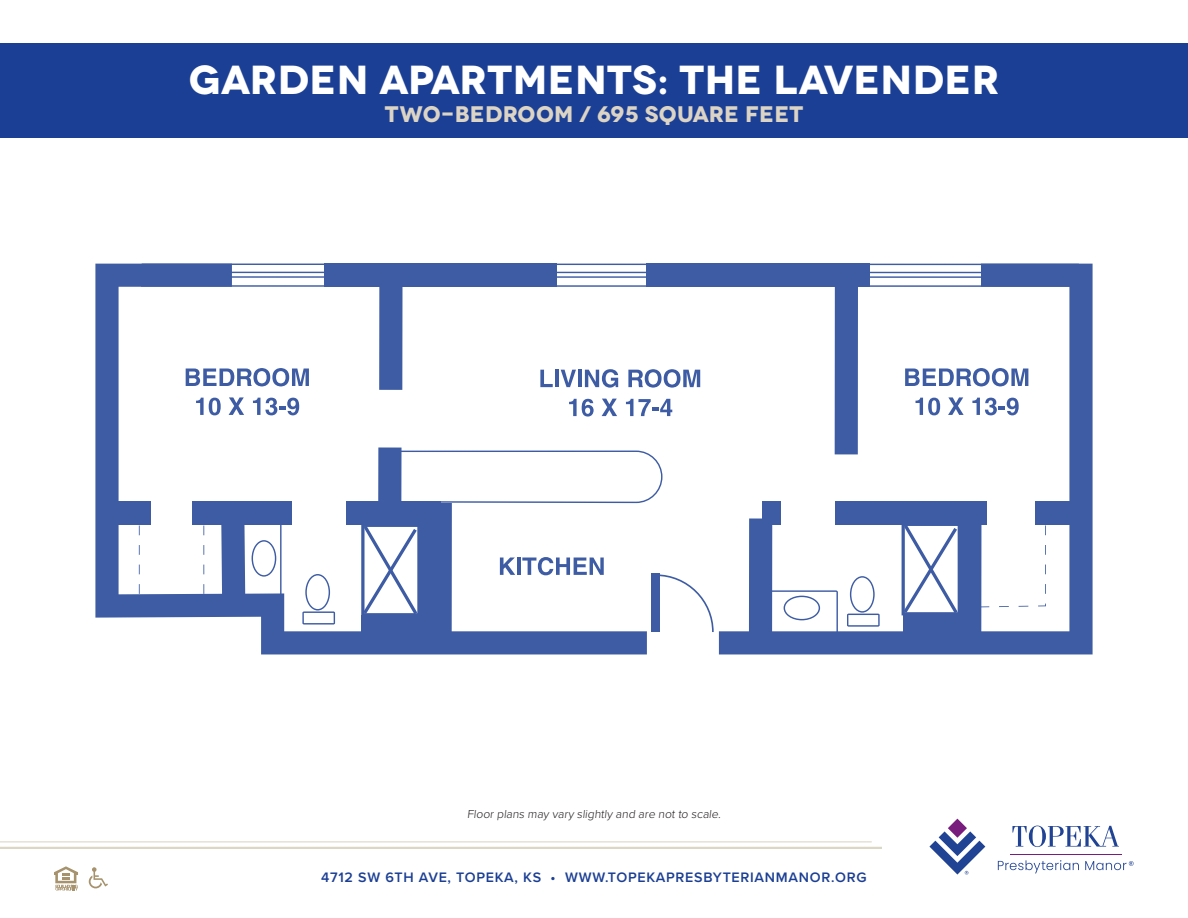
<style>
.page{position:relative;width:1188px;height:918px;background:#fff}
.page>*{position:absolute;margin:0;border:0;box-sizing:border-box;transform-origin:0 0}
.t1{font:700 40.5px "Novecentowide";letter-spacing:.01em;color:#fff}
.t2{font:700 22.5px "Novecentowide";letter-spacing:.01em;color:#dcd4c5}
.t3{font:600 14.25px "Proxima Nova";letter-spacing:.05em;color:#1b3f94}
.t4{font:300 12px "Proxima Nova";color:#231f20}
</style>
<div class="page">
<div style="left:0;top:43px;width:1188px;height:95px;background:#1b3f94"></div>
<svg style="left:54px;top:866px;width:24px;height:25px"></svg>
<svg style="left:89px;top:867px;width:19px;height:21px"></svg>
<hr style="left:0;top:841px;width:872px;height:1px;background:#a7996e">
<hr style="left:0;top:847px;width:882px;height:2px;background:#a7996e">
<hr style="left:1010px;top:854px;width:112px;height:1px;background:#781d7d">
<svg style="left:998px;top:860px;width:81px;height:13px"></svg>
<svg style="left:1085px;top:861px;width:49px;height:9px"></svg>
<svg style="left:929px;top:819px;width:56px;height:56px"></svg>
<svg style="left:1012px;top:826px;width:107px;height:21px"></svg>
<svg style="left:647px;top:369px;width:53px;height:19px"></svg>
<svg style="left:647px;top:399px;width:25px;height:17px"></svg>
<div style="left:646px;top:264px;width:223px;height:23px;background:#3d5ca4"></div>
<svg style="left:719px;top:264px;width:374px;height:390px"></svg>
<svg style="left:95px;top:264px;width:552px;height:390px"></svg>
<div style="left:1036px;top:502px;width:37px;height:23px;background:#3d5ca4"></div>
<div style="left:836px;top:502px;width:151px;height:23px;background:#3d5ca4"></div>
<div style="left:762px;top:502px;width:18px;height:23px;background:#3d5ca4"></div>
<div style="left:346px;top:502px;width:95px;height:23px;background:#3d5ca4"></div>
<div style="left:193px;top:502px;width:99px;height:23px;background:#3d5ca4"></div>
<div style="left:112px;top:502px;width:39px;height:23px;background:#3d5ca4"></div>
<svg style="left:221px;top:525px;width:61px;height:74px"></svg>
<div style="left:958px;top:518px;width:23px;height:122px;background:#3d5ca4"></div>
<div style="left:749px;top:518px;width:23px;height:122px;background:#3d5ca4"></div>
<div style="left:429px;top:503px;width:23px;height:134px;background:#3d5ca4"></div>
<div style="left:379px;top:275px;width:24px;height:115px;background:#3d5ca4"></div>
<div style="left:835px;top:277px;width:23px;height:177px;background:#3d5ca4"></div>
<hr style="left:141px;top:285px;width:939px;height:2px;background:#1b3f94">
<hr style="left:142px;top:264px;width:937px;height:1px;background:#1b3f94">
<hr style="left:138px;top:276px;width:939px;height:2px;background:#1b3f94">
<hr style="left:139px;top:272px;width:938px;height:1px;background:#1b3f94">
<svg style="left:402px;top:451px;width:260px;height:52px"></svg>
<svg style="left:660px;top:574px;width:54px;height:58px"></svg>
<div style="left:651px;top:573px;width:9px;height:59px;background:#3d5ca4"></div>
<div style="left:378px;top:447px;width:24px;height:69px;background:#3d5ca4"></div>
<svg style="left:981px;top:525px;width:65px;height:82px"></svg>
<svg style="left:847px;top:576px;width:33px;height:51px"></svg>
<svg style="left:765px;top:590px;width:73px;height:51px"></svg>
<svg style="left:905px;top:368px;width:123px;height:18px"></svg>
<svg style="left:916px;top:398px;width:24px;height:17px"></svg>
<svg style="left:948px;top:397px;width:16px;height:18px"></svg>
<svg style="left:972px;top:398px;width:47px;height:17px"></svg>
<svg style="left:361px;top:525px;width:57px;height:90px"></svg>
<svg style="left:902px;top:525px;width:56px;height:90px"></svg>
<div style="left:361px;top:615px;width:75px;height:28px;background:#3d5ca4"></div>
<div style="left:903px;top:614px;width:64px;height:28px;background:#3d5ca4"></div>
<div style="left:418px;top:522px;width:29px;height:100px;background:#3d5ca4"></div>
<p class="t1" style="left:189px;top:54px;width:812px">GARDEN APARTMENTS: THE LAVENDER</p>
<p class="t2" style="left:385px;top:100px;width:420px">TWO-BEDROOM / 695 SQUARE FEET</p>
<p class="t4" style="left:467px;top:805px;width:257px">Floor plans may vary slightly and are not to scale.</p>
<p class="t3" style="left:321px;top:866px;width:547px">4712 SW 6TH AVE, TOPEKA, KS • WWW.TOPEKAPRESBYTERIANMANOR.ORG</p>
</div>
